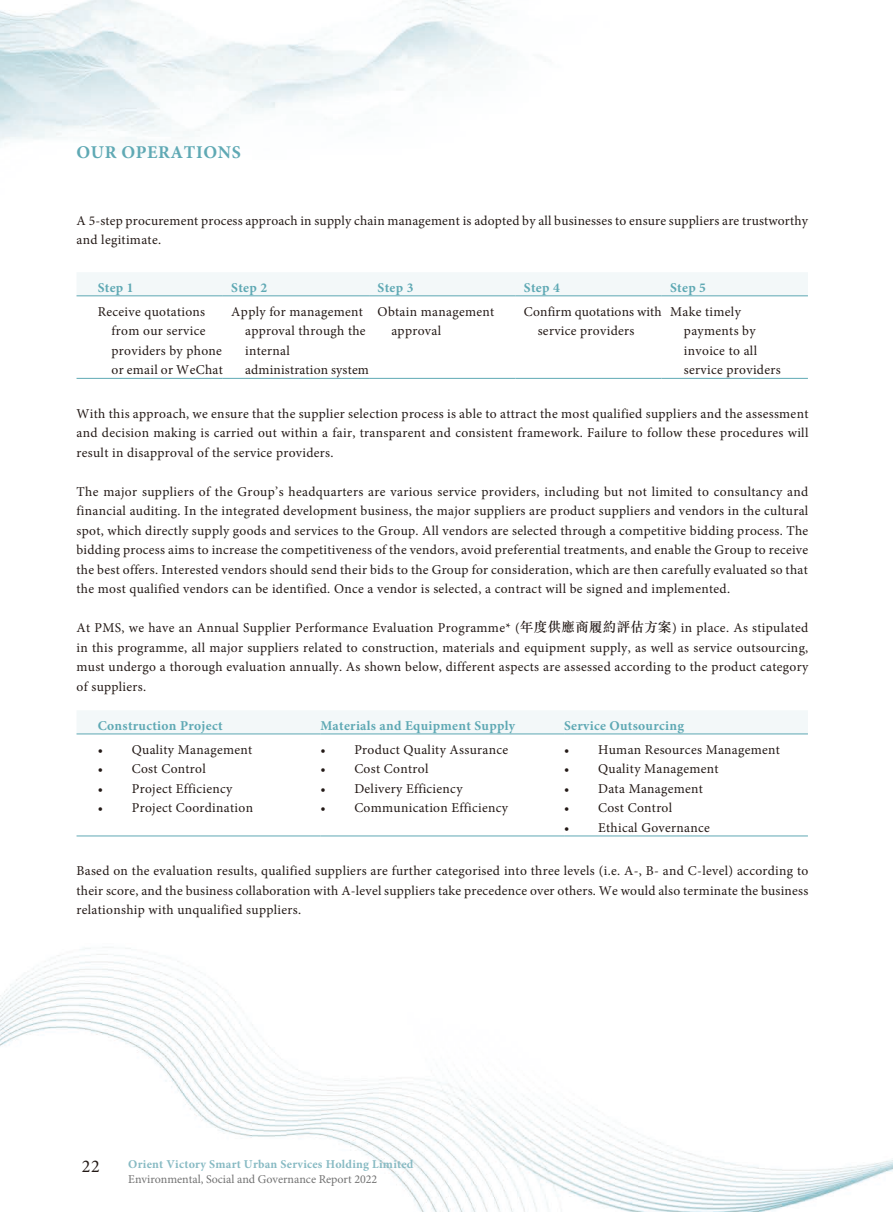
<style>
.page{position:relative;width:893px;height:1212px;background:#fff}
.page>*{position:absolute;margin:0;border:0;box-sizing:border-box;transform-origin:0 0}
.t1{font:700 18px "Minion Pro";letter-spacing:.03em;color:#5fa9b4}
.t2{font:18px "Minion Pro";color:#231916}
.t3{font:13.5px/19.5px "Minion Pro";letter-spacing:.025em;color:#231916}
.t4{font:700 13.5px "Minion Pro";letter-spacing:.02em;color:#5fa9b4}
.t5{font:700 12px "Minion Pro";letter-spacing:.02em;color:#87bac3}
.t6{font:12px "Minion Pro";color:#727272}
.s1{font-family:"M Sung HK";font-weight:500}
</style>
<div class="page">
<img style="left:0;top:0;width:893px;height:1212px">
<div style="left:77px;top:272px;width:731px;height:23px;background:#f3f8f9"></div>
<hr style="left:77px;top:295px;width:146px;height:1px;background:#5fa9b4">
<hr style="left:223px;top:295px;width:146px;height:1px;background:#5fa9b4">
<hr style="left:369px;top:295px;width:146px;height:1px;background:#5fa9b4">
<hr style="left:515px;top:295px;width:147px;height:1px;background:#5fa9b4">
<hr style="left:662px;top:295px;width:146px;height:1px;background:#5fa9b4">
<hr style="left:77px;top:378px;width:146px;height:1px;background:#5fa9b4">
<hr style="left:223px;top:378px;width:146px;height:1px;background:#5fa9b4">
<hr style="left:369px;top:378px;width:146px;height:1px;background:#5fa9b4">
<hr style="left:515px;top:378px;width:147px;height:1px;background:#5fa9b4">
<hr style="left:662px;top:378px;width:146px;height:1px;background:#5fa9b4">
<div style="left:77px;top:710px;width:731px;height:23px;background:#f3f8f9"></div>
<hr style="left:77px;top:733px;width:243px;height:1px;background:#5fa9b4">
<hr style="left:320px;top:733px;width:244px;height:1px;background:#5fa9b4">
<hr style="left:564px;top:733px;width:244px;height:1px;background:#5fa9b4">
<hr style="left:77px;top:835px;width:243px;height:1px;background:#5fa9b4">
<hr style="left:320px;top:835px;width:244px;height:1px;background:#5fa9b4">
<hr style="left:564px;top:835px;width:244px;height:1px;background:#5fa9b4">
<h1 class="t1" style="left:77px;top:139px;width:166px">OUR OPERATIONS</h1>
<p class="t3" style="left:77px;top:211px;width:733px">A 5-step procurement process approach in supply chain management is adopted by all businesses to ensure suppliers are trustworthy and legitimate.</p>
<p class="t4" style="left:98px;top:278px;width:37px">Step 1</p>
<p class="t4" style="left:231px;top:278px;width:37px">Step 2</p>
<p class="t4" style="left:378px;top:278px;width:37px">Step 3</p>
<p class="t4" style="left:524px;top:278px;width:37px">Step 4</p>
<p class="t4" style="left:670px;top:278px;width:37px">Step 5</p>
<p class="t3" style="left:112px;top:302px;width:113px;text-indent:-14px">Receive quotations from our service providers by phone or email or WeChat</p>
<p class="t3" style="left:245px;top:302px;width:125px;text-indent:-14px">Apply for management approval through the internal administration system</p>
<p class="t3" style="left:391px;top:302px;width:104px;text-indent:-14px">Obtain management approval</p>
<p class="t3" style="left:538px;top:302px;width:126px;text-indent:-14px">Confirm quotations with service providers</p>
<p class="t3" style="left:684px;top:302px;width:98px;text-indent:-14px">Make timely payments by invoice to all service providers</p>
<p class="t3" style="left:77px;top:404px;width:733px;text-align:justify">With this approach, we ensure that the supplier selection process is able to attract the most qualified suppliers and the assessment and decision making is carried out within a fair, transparent and consistent framework. Failure to follow these procedures will result in disapproval of the service providers.</p>
<p class="t3" style="left:77px;top:482px;width:733px;text-align:justify">The major suppliers of the Group’s headquarters are various service providers, including but not limited to consultancy and financial auditing. In the integrated development business, the major suppliers are product suppliers and vendors in the cultural spot, which directly supply goods and services to the Group. All vendors are selected through a competitive bidding process. The bidding process aims to increase the competitiveness of the vendors, avoid preferential treatments, and enable the Group to receive the best offers. Interested vendors should send their bids to the Group for consideration, which are then carefully evaluated so that the most qualified vendors can be identified. Once a vendor is selected, a contract will be signed and implemented.</p>
<p class="t3" style="left:77px;top:618px;width:733px;text-align:justify">At PMS, we have an Annual Supplier Performance Evaluation Programme* (<span class="s1">年度供應商履約評估方案</span>) in place. As stipulated in this programme, all major suppliers related to construction, materials and equipment supply, as well as service outsourcing, must undergo a thorough evaluation annually. As shown below, different aspects are assessed according to the product category of suppliers.</p>
<p class="t4" style="left:98px;top:716px;width:126px">Construction Project</p>
<p class="t4" style="left:320px;top:716px;width:196px">Materials and Equipment Supply</p>
<p class="t4" style="left:564px;top:716px;width:121px">Service Outsourcing</p>
<p class="t3" style="left:98px;top:740px;width:156px">• Quality Management</p>
<p class="t3" style="left:98px;top:759px;width:110px">• Cost Control</p>
<p class="t3" style="left:98px;top:779px;width:136px">• Project Efficiency</p>
<p class="t3" style="left:98px;top:798px;width:157px">• Project Coordination</p>
<p class="t3" style="left:320px;top:740px;width:189px">• Product Quality Assurance</p>
<p class="t3" style="left:320px;top:759px;width:110px">• Cost Control</p>
<p class="t3" style="left:320px;top:779px;width:144px">• Delivery Efficiency</p>
<p class="t3" style="left:320px;top:798px;width:189px">• Communication Efficiency</p>
<p class="t3" style="left:564px;top:740px;width:217px">• Human Resources Management</p>
<p class="t3" style="left:564px;top:759px;width:156px">• Quality Management</p>
<p class="t3" style="left:564px;top:779px;width:140px">• Data Management</p>
<p class="t3" style="left:564px;top:798px;width:110px">• Cost Control</p>
<p class="t3" style="left:564px;top:818px;width:147px">• Ethical Governance</p>
<p class="t3" style="left:77px;top:861px;width:733px;text-align:justify">Based on the evaluation results, qualified suppliers are further categorised into three levels (i.e. A-, B- and C-level) according to their score, and the business collaboration with A-level suppliers take precedence over others. We would also terminate the business relationship with unqualified suppliers.</p>
<h1 class="t2" style="left:82px;top:1154px;width:19px">22</h1>
<p class="t5" style="left:128px;top:1156px;width:287px">Orient Victory Smart Urban Services Holding Limited</p>
<p class="t6" style="left:128px;top:1171px;width:251px">Environmental, Social and Governance Report 2022</p>
</div>
